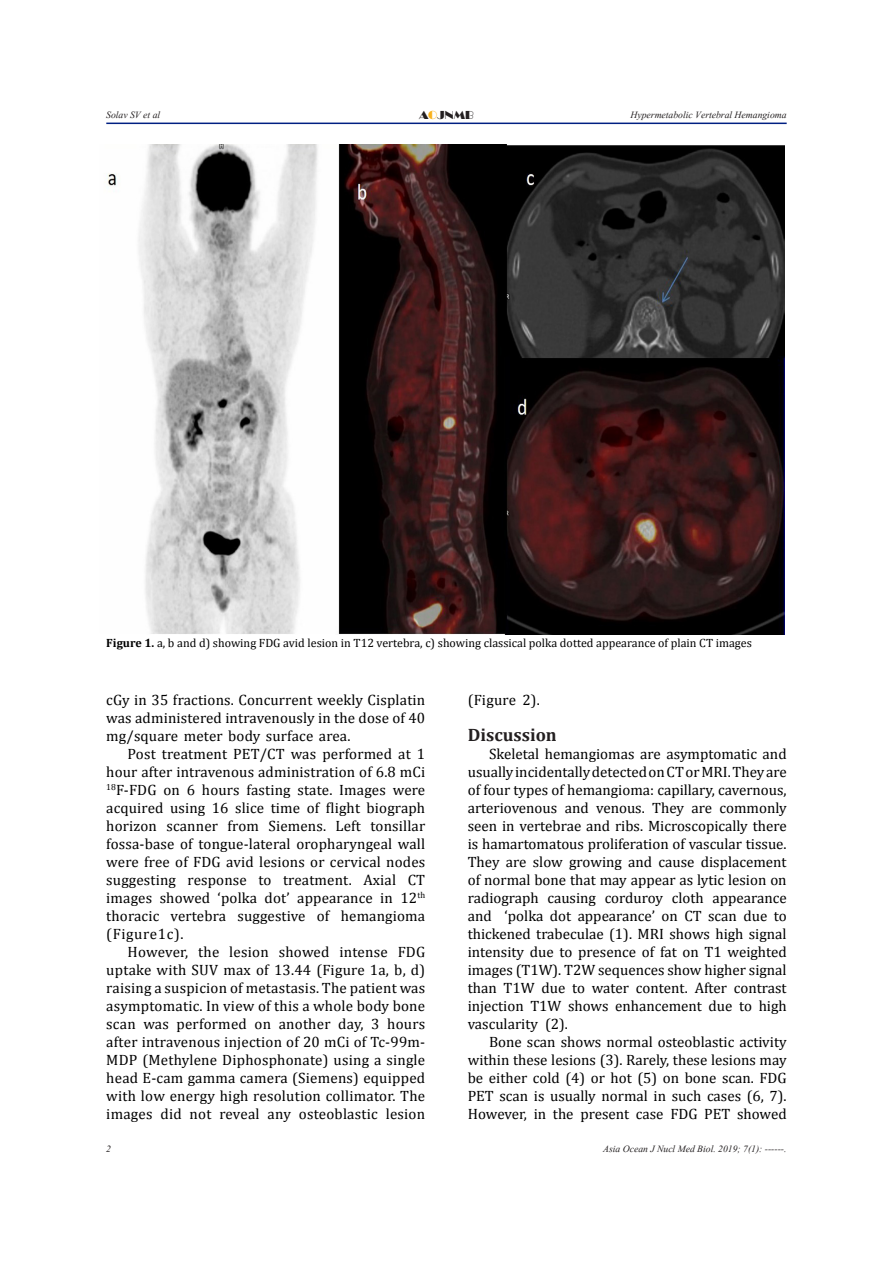
<style>
.page{position:relative;width:893px;height:1263px;background:#fff}
.page>*{position:absolute;margin:0;border:0;box-sizing:border-box;transform-origin:0 0}
.titr_asli{font:700 18px "Cambria";color:#231f20}
.t1{font:15px/18px "Cambria";letter-spacing:.01em;color:#000;text-align:justify}
.t2{font:12px "Cambria";color:#000}
.t3{font:12px "Vijaya";color:#231f20}
.t4{font:12px "Broadway";color:#231f20}
.s1{color:#f9b21c}
.s2{font-weight:700}
</style>
<div class="page">
<hr style="left:106px;top:123px;width:681px;height:1px;background:#001f82">
<img style="left:108px;top:145px;width:676px;height:489px">
<p class="t3" style="left:106px;top:105px;width:55px">Solav SV et al</p>
<p class="t4" style="left:419px;top:108px;width:56px">A<span class="s1">O</span>JNMB</p>
<p class="t3" style="left:630px;top:105px;width:158px">Hypermetabolic Vertebral Hemangioma</p>
<p class="t2" style="left:106px;top:636px;width:647px"><span class="s2">Figure 1.</span> a, b and d) showing FDG avid lesion in T12 vertebra, c) showing classical polka dotted appearance of plain CT images</p>
<p class="t1" style="left:106px;top:691px;width:320px">cGy in 35 fractions. Concurrent weekly Cisplatin was administered intravenously in the dose of 40 mg/square meter body surface area.</p>
<p class="t1" style="left:106px;top:745px;width:320px;text-indent:21px">Post treatment PET/CT was performed at 1 hour after intravenous administration of 6.8 mCi <sup>18</sup>F-FDG on 6 hours fasting state. Images were acquired using 16 slice time of flight biograph horizon scanner from Siemens. Left tonsillar fossa-base of tongue-lateral oropharyngeal wall were free of FDG avid lesions or cervical nodes suggesting response to treatment. Axial CT images showed ‘polka dot’ appearance in 12<sup>th </sup>thoracic vertebra suggestive of hemangioma (Figure1c).</p>
<p class="t1" style="left:106px;top:943px;width:320px;text-indent:21px">However, the lesion showed intense FDG uptake with SUV max of 13.44 (Figure 1a, b, d) raising a suspicion of metastasis. The patient was asymptomatic. In view of this a whole body bone scan was performed on another day, 3 hours after intravenous injection of 20 mCi of Tc-99m-MDP (Methylene Diphosphonate) using a single head E-cam gamma camera (Siemens) equipped with low energy high resolution collimator. The images did not reveal any osteoblastic lesion</p>
<p class="t1" style="left:468px;top:691px;width:74px">(Figure 2).</p>
<p class="titr_asli" style="left:468px;top:722px;width:91px">Discussion</p>
<p class="t1" style="left:468px;top:745px;width:320px;text-indent:21px">Skeletal hemangiomas are asymptomatic and usually incidentally detected on CT or MRI. They are of four types of hemangioma: capillary, cavernous, arteriovenous and venous. They are commonly seen in vertebrae and ribs. Microscopically there is hamartomatous proliferation of vascular tissue.<br>They are slow growing and cause displacement of normal bone that may appear as lytic lesion on radiograph causing corduroy cloth appearance and ‘polka dot appearance’ on CT scan due to thickened trabeculae (1). MRI shows high signal intensity due to presence of fat on T1 weighted images (T1W). T2W sequences show higher signal than T1W due to water content. After contrast injection T1W shows enhancement due to high vascularity (2).</p>
<p class="t1" style="left:468px;top:1033px;width:320px;text-indent:21px">Bone scan shows normal osteoblastic activity within these lesions (3). Rarely, these lesions may be either cold (4) or hot (5) on bone scan. FDG PET scan is usually normal in such cases (6, 7).<br>However, in the present case FDG PET showed</p>
<p class="t3" style="left:106px;top:1139px;width:6px">2</p>
<p class="t3" style="left:603px;top:1139px;width:185px">Asia Ocean J Nucl Med Biol. 2019; 7(1): ------.</p>
</div>
